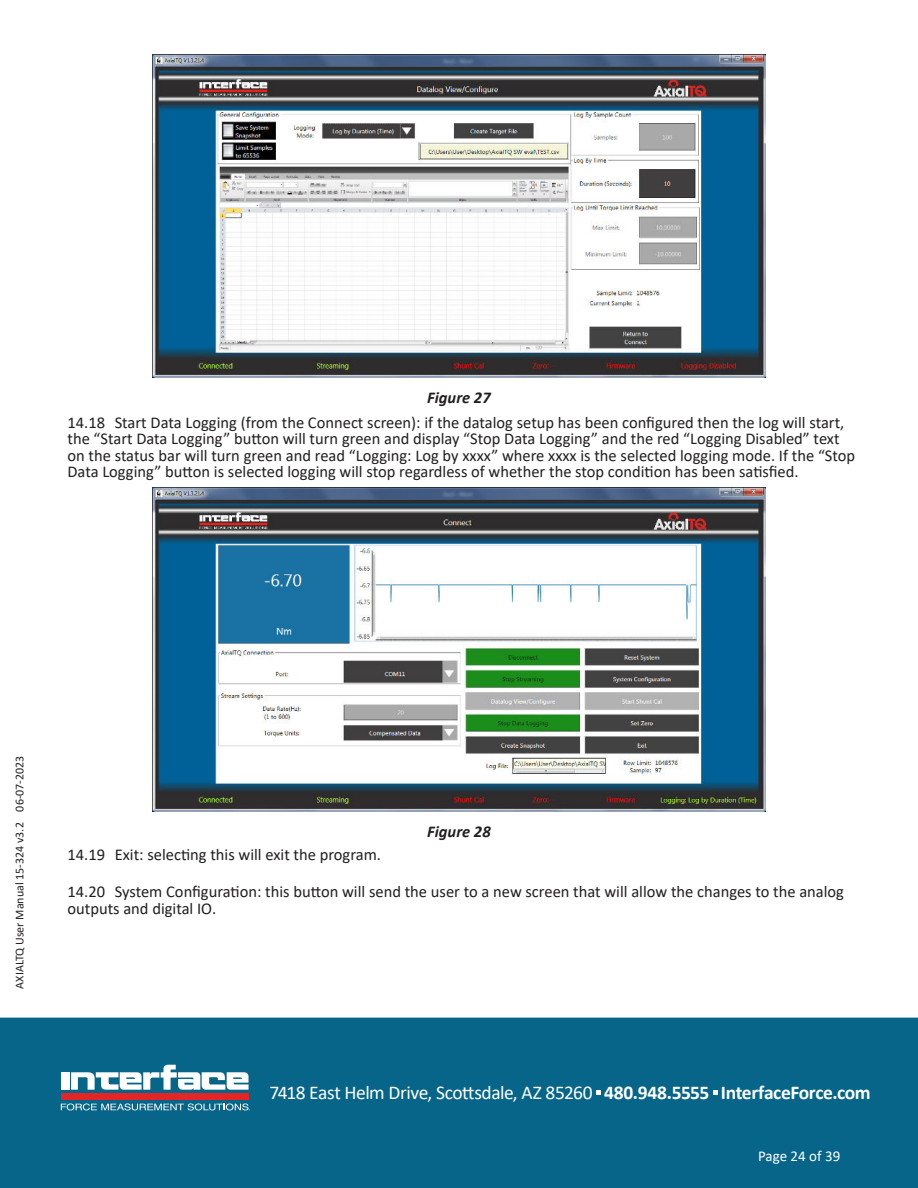
<style>
.page{position:relative;width:918px;height:1188px;background:#fff}
.page>*{position:absolute;margin:0;border:0;box-sizing:border-box;transform-origin:0 0}
.t1{font:19.5px "Calibri";letter-spacing:-.025em;color:#fff}
.t2{font:16.5px/16.5px "Calibri";color:#231f20}
.t3{font:italic 700 16.5px "Calibri";color:#231f20}
.t4{font:15px "Calibri";color:#fff}
.t5{font:12px "Calibri";color:#231f20}
.s1{font-weight:700}
</style>
<div class="page">
<div style="left:0;top:1012px;width:918px;height:176px;background:#066588"></div>
<div style="left:0;top:1007px;width:918px;height:11px;background:#fff"></div>
<div style="left:61px;top:1093px;width:188px;height:7px;background:#e32525"></div>
<div style="left:61px;top:1072px;width:9px;height:18px;background:#fff"></div>
<svg style="left:71px;top:1065px;width:178px;height:25px"></svg>
<svg style="left:61px;top:1104px;width:189px;height:6px"></svg>
<svg style="left:596px;top:1091px;width:5px;height:4px"></svg>
<svg style="left:713px;top:1091px;width:4px;height:4px"></svg>
<img style="left:152px;top:54px;width:614px;height:324px">
<img style="left:152px;top:487px;width:614px;height:324px">
<p class="t3" style="left:427px;top:386px;width:65px">Figure 27</p>
<p class="t2" style="left:68px;top:415px;width:789px">14.18 Start Data Logging (from the Connect screen): if the datalog setup has been configured then the log will start, the “Start Data Logging” button will turn green and display “Stop Data Logging” and the red “Logging Disabled” text on the status bar will turn green and read “Logging: Log by xxxx” where xxxx is the selected logging mode. If the “Stop Data Logging” button is selected logging will stop regardless of whether the stop condition has been satisfied.</p>
<p class="t5" style="left:14px;top:989px;width:234px;rotate:-90deg">AXIALTQ User Manual 15-324 v3.2 06-07-2023</p>
<p class="t3" style="left:427px;top:820px;width:65px">Figure 28</p>
<p class="t2" style="left:68px;top:847px;width:315px">14.19 Exit: selecting this will exit the program.</p>
<p class="t2" style="left:68px;top:884px;width:778px">14.20 System Configuration: this button will send the user to a new screen that will allow the changes to the analog outputs and digital IO.</p>
<p class="t1" style="left:270px;top:1079px;width:603px">7418 East Helm Drive, Scottsdale, AZ 85260 <span class="s1">480.948.5555 InterfaceForce.com</span></p>
<p class="t4" style="left:758px;top:1150px;width:84px">Page 24 of 39</p>
</div>
